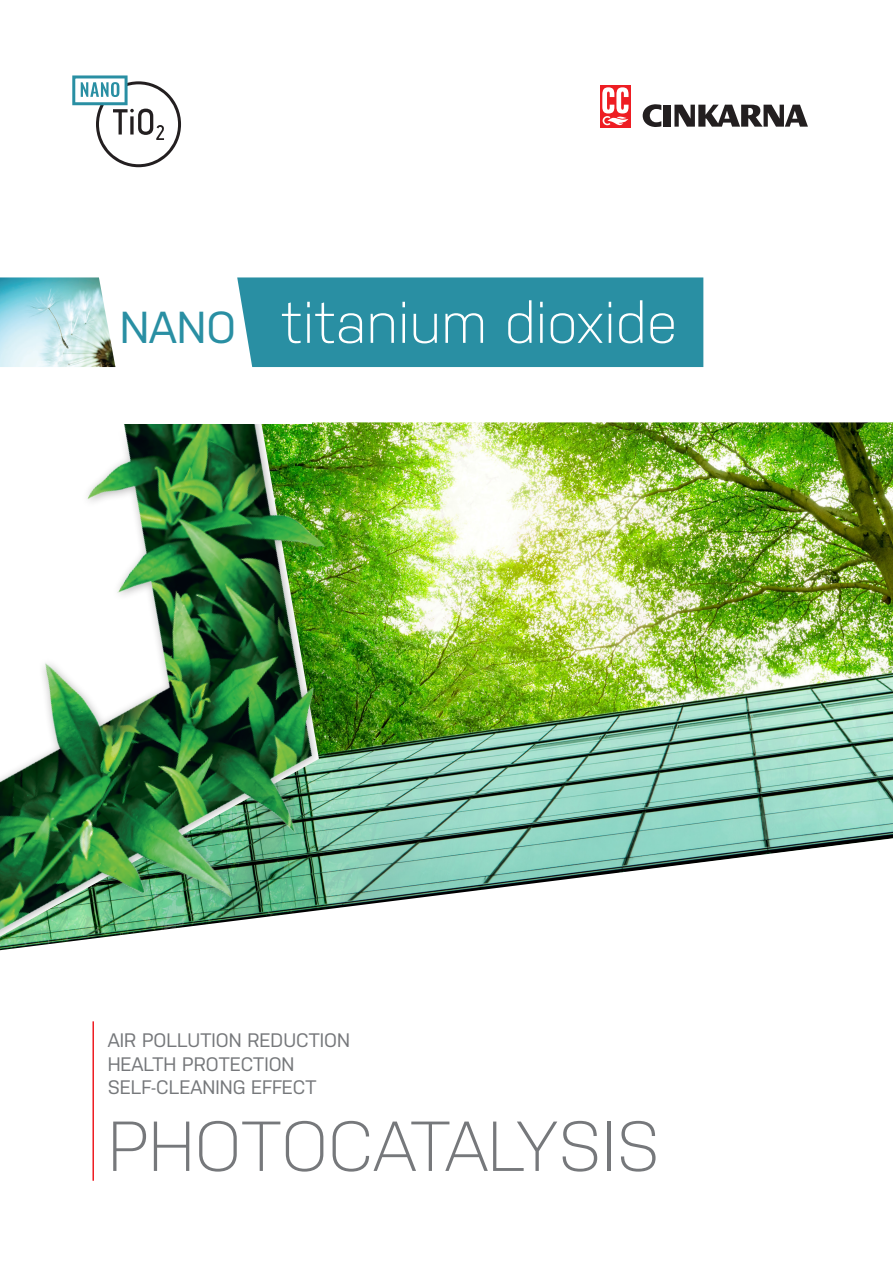
<style>
.page{position:relative;width:893px;height:1263px;background:#fff}
.page>*{position:absolute;margin:0;border:0;box-sizing:border-box;transform-origin:0 0}
.t1{font:300 70.5px "Nudista";color:#76787b}
.t2{font:300 57.6px "Nudista";color:#fff}
.t3{font:44.7px "Nudista";color:#298fa3}
.t4{font:19.5px "Nudista";color:#76787b}
</style>
<div class="page">
<svg style="left:72px;top:75px;width:109px;height:92px"></svg>
<div style="left:600px;top:85px;width:31px;height:43px;background:#ee1d23"></div>
<svg style="left:602px;top:87px;width:26px;height:38px"></svg>
<svg style="left:674px;top:105px;width:134px;height:22px"></svg>
<svg style="left:643px;top:104px;width:18px;height:23px"></svg>
<div style="left:664px;top:105px;width:7px;height:22px;background:#231f20"></div>
<img style="left:0;top:321px;width:885px;height:860px">
<div style="left:0;top:299px;width:311px;height:124px;background:#fff"></div>
<div style="left:237px;top:277px;width:466px;height:90px;background:#298fa3"></div>
<img style="left:0;top:277px;width:115px;height:90px">
<svg style="left:75px;top:423px;width:54px;height:30px"></svg>
<p class="t3" style="left:120px;top:302px;width:118px">NANO</p>
<p class="t2" style="left:281px;top:290px;width:398px">titanium dioxide</p>
<p class="t4" style="left:108px;top:1029px;width:244px">AIR POLLUTION REDUCTION</p>
<p class="t4" style="left:108px;top:1053px;width:188px">HEALTH PROTECTION</p>
<p class="t4" style="left:108px;top:1076px;width:210px">SELF-CLEANING EFFECT</p>
<p class="t1" style="left:108px;top:1106px;width:554px">PHOTOCATALYSIS</p>
</div>
